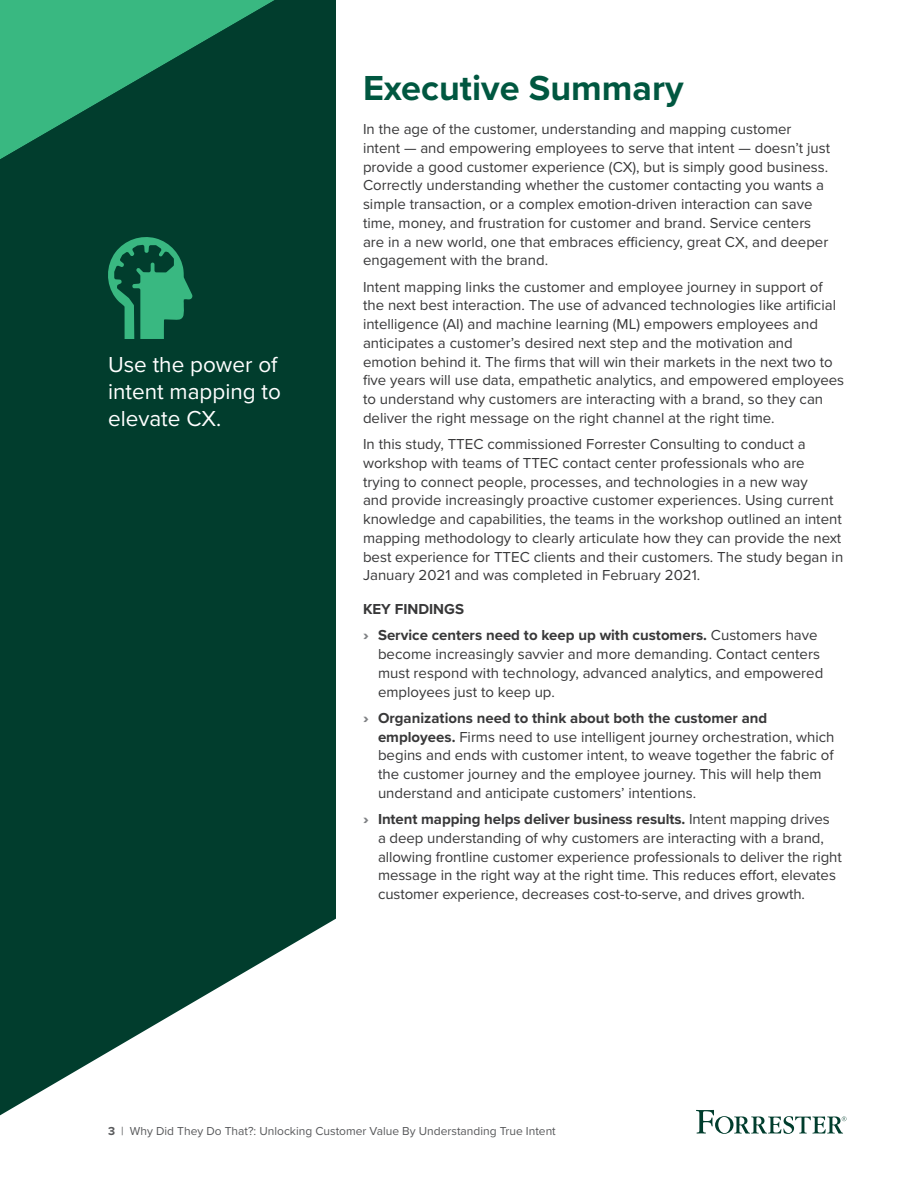
<style>
.page{position:relative;width:918px;height:1188px;background:#fff}
.page>*{position:absolute;margin:0;border:0;box-sizing:border-box;transform-origin:0 0}
.t1{font:700 36px "Proxima Nova";color:#005740}
.t2{font:22.5px/27px "Proxima Nova";color:#fff}
.t3{font:15px/18.8px "Proxima Nova";color:#383839}
.t4{font:700 15px/26.2px "Proxima Nova";color:#383839}
.t5{font:12px "Proxima Nova";color:#58595b}
.s1{font-weight:900;color:#808285}
.s2{font-weight:400}
.s3{font-weight:700}
</style>
<div class="page">
<svg style="left:0;top:0;width:336px;height:1115px;background:#1b5143"></svg>
<svg style="left:0;top:0;width:274px;height:159px;background:#1d7a57"></svg>
<svg style="left:696px;top:1110px;width:150px;height:24px"></svg>
<svg style="left:106px;top:234px;width:87px;height:105px;background:#1b7654"></svg>
<h2 class="t2" style="left:108px;top:350px;width:175px">Use the power of intent mapping to elevate CX.</h2>
<h1 class="t1" style="left:363px;top:62px;width:322px">Executive Summary</h1>
<p class="t3" style="left:363px;top:119px;width:469px">In the age of the customer, understanding and mapping customer intent — and empowering employees to serve that intent — doesn’t just provide a good customer experience (CX), but is simply good business.<br>Correctly understanding whether the customer contacting you wants a simple transaction, or a complex emotion-driven interaction can save time, money, and frustration for customer and brand. Service centers are in a new world, one that embraces efficiency, great CX, and deeper engagement with the brand.</p>
<p class="t3" style="left:363px;top:277px;width:483px">Intent mapping links the customer and employee journey in support of the next best interaction. The use of advanced technologies like artificial intelligence (AI) and machine learning (ML) empowers employees and anticipates a customer’s desired next step and the motivation and emotion behind it. The firms that will win their markets in the next two to five years will use data, empathetic analytics, and empowered employees to understand why customers are interacting with a brand, so they can deliver the right message on the right channel at the right time.</p>
<p class="t3" style="left:363px;top:434px;width:482px">In this study, TTEC commissioned Forrester Consulting to conduct a workshop with teams of TTEC contact center professionals who are trying to connect people, processes, and technologies in a new way<br>and provide increasingly proactive customer experiences. Using current knowledge and capabilities, the teams in the workshop outlined an intent mapping methodology to clearly articulate how they can provide the next best experience for TTEC clients and their customers. The study began in January 2021 and was completed in February 2021.</p>
<p class="t4" style="left:363px;top:596px;width:456px">KEY FINDINGS<br><span class="s1">›</span> Service centers need to keep up with customers. <span class="s2">Customers have</span></p>
<p class="t3" style="left:378px;top:644px;width:447px">become increasingly savvier and more demanding. Contact centers must respond with technology, advanced analytics, and empowered employees just to keep up.</p>
<p class="t3" style="left:378px;top:708px;width:458px;text-indent:-15px"><span class="s1">›</span> <span class="s3">Organizations need to think about both the customer and employees.</span> Firms need to use intelligent journey orchestration, which begins and ends with customer intent, to weave together the fabric of the customer journey and the employee journey. This will help them understand and anticipate customers’ intentions.</p>
<p class="t3" style="left:378px;top:809px;width:465px;text-indent:-15px"><span class="s1">›</span> <span class="s3">Intent mapping helps deliver business results.</span> Intent mapping drives<br>a deep understanding of why customers are interacting with a brand, allowing frontline customer experience professionals to deliver the right message in the right way at the right time. This reduces effort, elevates customer experience, decreases cost-to-serve, and drives growth.</p>
<p class="t5" style="left:108px;top:1122px;width:449px"><span class="s3">3</span> | Why Did They Do That?: Unlocking Customer Value By Understanding True Intent</p>
</div>
